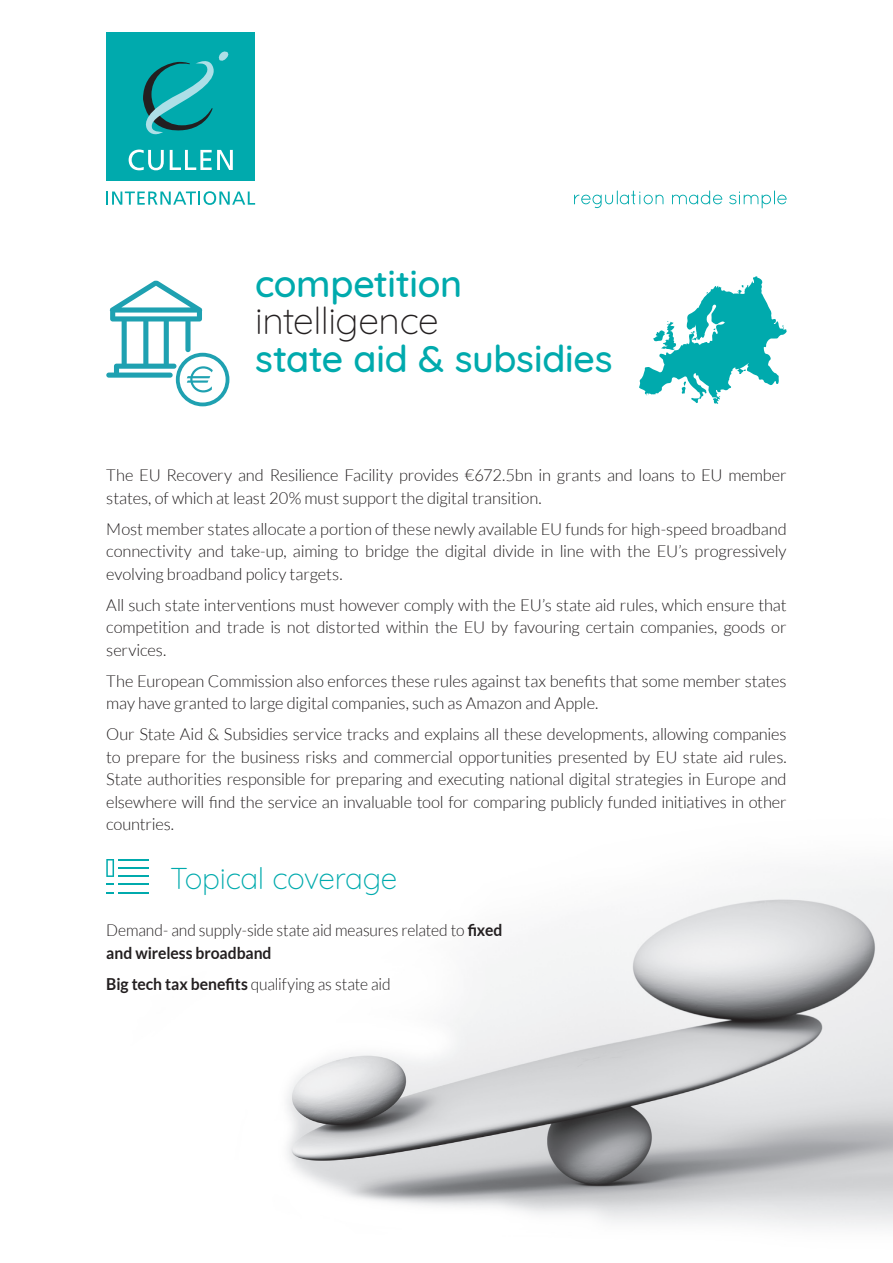
<style>
.page{position:relative;width:893px;height:1263px;background:#fff}
.page>*{position:absolute;margin:0;border:0;box-sizing:border-box;transform-origin:0 0}
.t1{font:500 37.5px "Quicksand";letter-spacing:-.005em;color:#00aaad}
.t2{font:300 37.5px "Quicksand";letter-spacing:-.015em;color:#231f20}
.t3{font:300 30px "Quicksand";letter-spacing:-.015em;color:#00aaad}
.t4{font:300 16.5px/22.5px "Lato";letter-spacing:-.01em;color:#231f20;text-align:justify}
.t5{font:300 16.5px/22.5px "Lato";letter-spacing:-.01em;color:#231f20;scale:.95 1}
.s1{font-weight:700}
</style>
<div class="page">
<img style="left:106px;top:860px;width:787px;height:368px">
<svg style="left:574px;top:190px;width:213px;height:18px"></svg>
<svg style="left:106px;top:191px;width:149px;height:14px"></svg>
<div style="left:106px;top:32px;width:149px;height:149px;background:#00aaad"></div>
<svg style="left:143px;top:51px;width:86px;height:84px"></svg>
<svg style="left:129px;top:150px;width:35px;height:20px"></svg>
<svg style="left:170px;top:150px;width:63px;height:20px"></svg>
<svg style="left:639px;top:276px;width:148px;height:128px"></svg>
<svg style="left:106px;top:859px;width:8px;height:18px"></svg>
<hr style="left:118px;top:859px;width:31px;height:1px;background:#00aaad">
<hr style="left:118px;top:867px;width:31px;height:2px;background:#00aaad">
<hr style="left:118px;top:875px;width:31px;height:2px;background:#00aaad">
<svg style="left:106px;top:883px;width:8px;height:2px"></svg>
<hr style="left:118px;top:883px;width:31px;height:2px;background:#00aaad">
<hr style="left:118px;top:892px;width:31px;height:1px;background:#00aaad">
<svg style="left:106px;top:281px;width:123px;height:125px"></svg>
<h1 class="t1" style="left:255px;top:253px;width:209px">competition</h1>
<h1 class="t2" style="left:255px;top:292px;width:185px">intelligence</h1>
<h1 class="t1" style="left:255px;top:328px;width:359px">state aid &amp; subsidies</h1>
<p class="t4" style="left:106px;top:464px;width:682px">The EU Recovery and Resilience Facility provides €672.5bn in grants and loans to EU member states, of which at least 20% must support the digital transition.</p>
<p class="t4" style="left:106px;top:517px;width:682px">Most member states allocate a portion of these newly available EU funds for high-speed broadband connectivity and take-up, aiming to bridge the digital divide in line with the EU’s progressively evolving broadband policy targets.</p>
<p class="t4" style="left:106px;top:593px;width:682px">All such state interventions must however comply with the EU’s state aid rules, which ensure that competition and trade is not distorted within the EU by favouring certain companies, goods or services.</p>
<p class="t4" style="left:106px;top:669px;width:682px">The European Commission also enforces these rules against tax benefits that some member states may have granted to large digital companies, such as Amazon and Apple.</p>
<p class="t4" style="left:106px;top:723px;width:682px">Our State Aid &amp; Subsidies service tracks and explains all these developments, allowing companies to prepare for the business risks and commercial opportunities presented by EU state aid rules.<br>State authorities responsible for preparing and executing national digital strategies in Europe and elsewhere will find the service an invaluable tool for comparing publicly funded initiatives in other countries.</p>
<h2 class="t3" style="left:170px;top:855px;width:229px">Topical coverage</h2>
<p class="t5" style="left:106px;top:919px;width:418px">Demand- and supply-side state aid measures related to <span class="s1">fixed and wireless broadband</span></p>
<p class="t5" style="left:106px;top:972px;width:301px"><span class="s1">Big tech tax benefits</span> qualifying as state aid</p>
</div>
